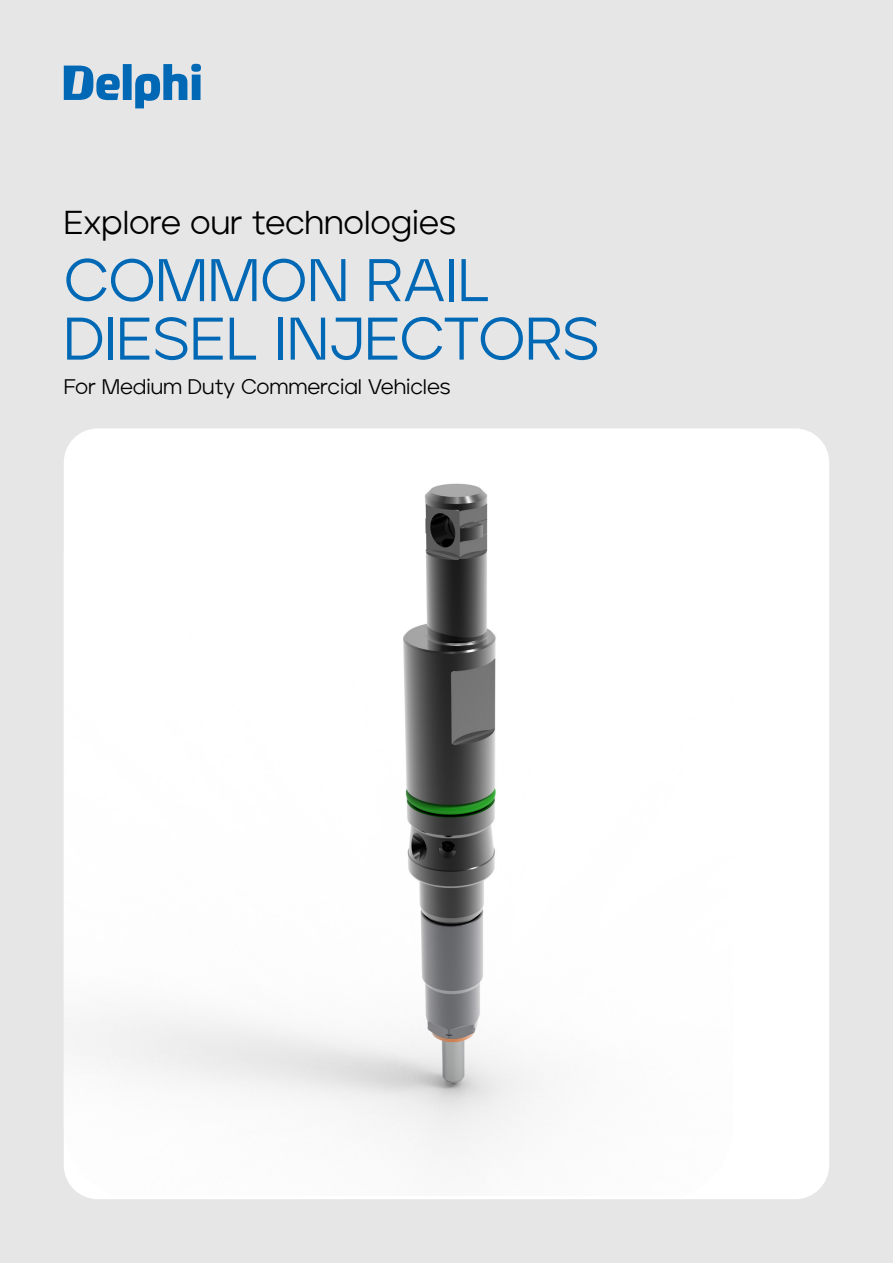
<style>
.page{position:relative;width:893px;height:1263px;background:#e6e6e6}
.page>*{position:absolute;margin:0;border:0;box-sizing:border-box;transform-origin:0 0}
.t1{font:60px/58.5px "Jeko";letter-spacing:-.005em;color:#0068b4}
.t2{font:33px "Jeko";letter-spacing:-.005em;color:#000}
.t3{font:21px "Jeko";color:#000}
</style>
<div class="page">
<svg style="left:64px;top:64px;width:137px;height:44px"></svg>
<div style="left:64px;top:428px;width:765px;height:771px;background:#fff;border-radius:34px"></div>
<img style="left:64px;top:483px;width:481px;height:713px">
<h2 class="t2" style="left:64px;top:203px;width:394px">Explore our technologies</h2>
<h1 class="t1" style="left:64px;top:251px;width:537px">COMMON RAIL<br>DIESEL INJECTORS</h1>
<p class="t3" style="left:64px;top:375px;width:388px">For Medium Duty Commercial Vehicles</p>
</div>
